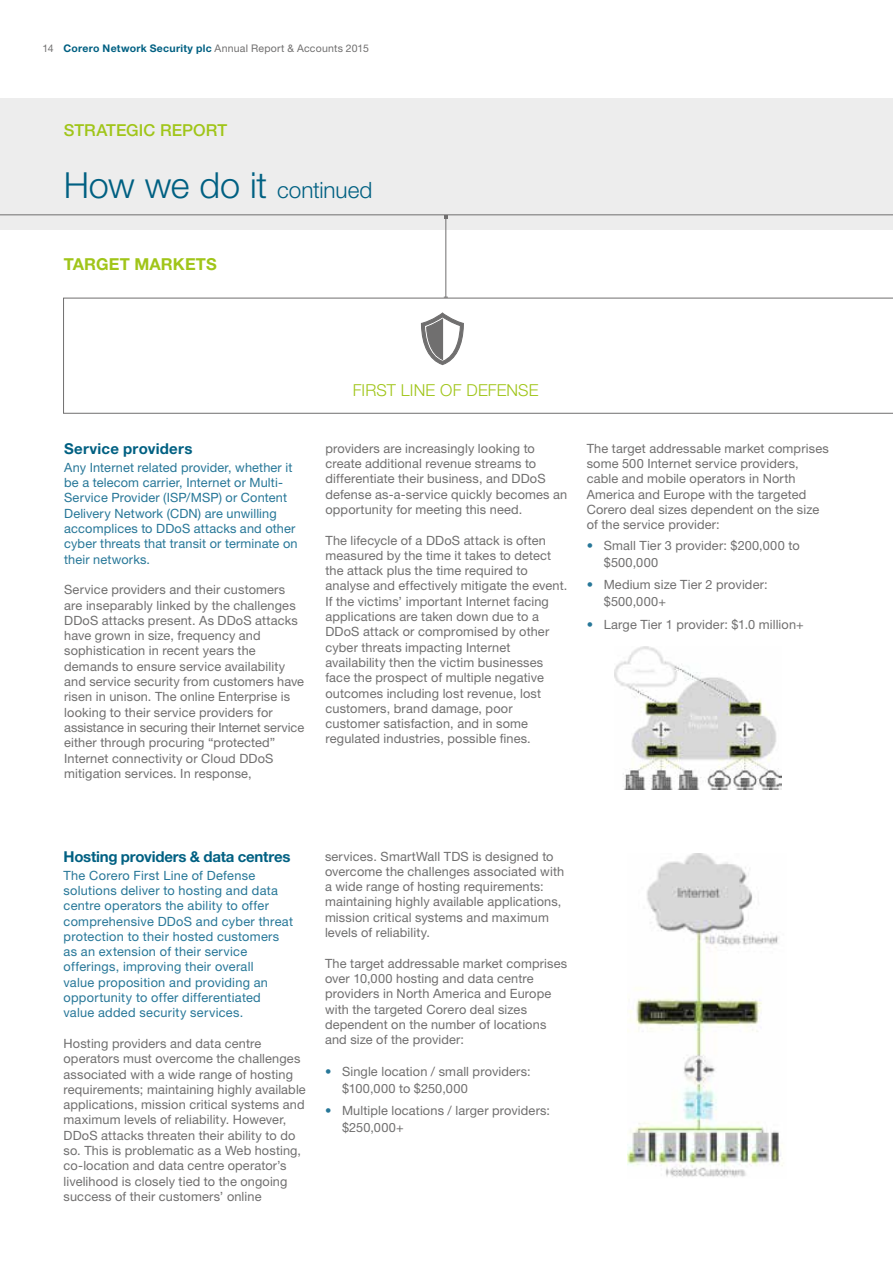
<style>
.page{position:relative;width:893px;height:1263px;background:#fff}
.page>*{position:absolute;margin:0;border:0;box-sizing:border-box;transform-origin:0 0}
.t1{font:300 36px "Helvetica Neue";letter-spacing:-.005em;color:#006082}
.t2{font:300 16.5px "Helvetica Neue";letter-spacing:.01em;color:#a0c519}
.t3{font:500 16.5px "Helvetica Neue";color:#a0c519}
.t4{font:700 16.5px "Helvetica Neue";letter-spacing:.01em;color:#a0c519}
.t5{font:700 15px "Helvetica Neue";letter-spacing:-.01em;color:#006082}
.t6{font:700 15px "Helvetica Neue";letter-spacing:.015em;color:#006082}
.t7{font:12.75px/15.3px "Helvetica Neue";letter-spacing:.01em;color:#706f6f}
.t8{font:12.75px/15.3px "Helvetica Neue";letter-spacing:.02em;color:#277798}
.t9{font:10.5px "Helvetica Neue";letter-spacing:.02em;color:#706f6f}
.s1{font-weight:700;color:#006082}
.s2{font-size:22.5px}
.s3{color:#277798}
</style>
<div class="page">
<svg style="left:63px;top:298px;width:830px;height:116px"></svg>
<div style="left:0;top:98px;width:893px;height:132px;background:#ededed"></div>
<img style="left:614px;top:647px;width:168px;height:142px">
<img style="left:628px;top:853px;width:155px;height:325px">
<svg style="left:420px;top:312px;width:44px;height:54px"></svg>
<hr style="left:0;top:214px;width:893px;height:1px;background:#706f6f">
<hr style="left:445px;top:217px;width:1px;height:80px;background:#706f6f">
<p class="t9" style="left:43px;top:42px;width:328px">14 <span class="s1">Corero Network Security plc</span> Annual Report &amp; Accounts 2015</p>
<p class="t3" style="left:64px;top:120px;width:165px">STRATEGIC REPORT</p>
<h1 class="t1" style="left:64px;top:163px;width:310px">How we do it <span class="s2">continued</span></h1>
<p class="t4" style="left:64px;top:254px;width:155px">TARGET MARKETS</p>
<p class="t6" style="left:64px;top:440px;width:130px">Service providers</p>
<p class="t8" style="left:64px;top:459px;width:235px">Any Internet related provider, whether it be a telecom carrier, Internet or Multi-Service Provider (ISP/MSP) or Content Delivery Network (CDN) are unwilling accomplices to DDoS attacks and other cyber threats that transit or terminate on their networks.</p>
<p class="t7" style="left:64px;top:582px;width:241px">Service providers and their customers are inseparably linked by the challenges DDoS attacks present. As DDoS attacks have grown in size, frequency and sophistication in recent years the demands to ensure service availability and service security from customers have risen in unison. The online Enterprise is looking to their service providers for assistance in securing their Internet service either through procuring “protected” Internet connectivity or Cloud DDoS mitigation services. In response,</p>
<p class="t2" style="left:353px;top:380px;width:187px">FIRST LINE OF DEFENSE</p>
<p class="t7" style="left:325px;top:440px;width:243px">providers are increasingly looking to create additional revenue streams to differentiate their business, and DDoS defense as-a-service quickly becomes an opportunity for meeting this need.</p>
<p class="t7" style="left:325px;top:532px;width:243px">The lifecycle of a DDoS attack is often measured by the time it takes to detect the attack plus the time required to analyse and effectively mitigate the event.<br>If the victims’ important Internet facing applications are taken down due to a DDoS attack or compromised by other cyber threats impacting Internet availability then the victim businesses face the prospect of multiple negative outcomes including lost revenue, lost customers, brand damage, poor customer satisfaction, and in some regulated industries, possible fines.</p>
<p class="t7" style="left:587px;top:440px;width:244px">The target addressable market comprises some 500 Internet service providers, cable and mobile operators in North America and Europe with the targeted Corero deal sizes dependent on the size of the service provider:</p>
<p class="t7" style="left:604px;top:537px;width:197px;line-height:16.5px;text-indent:-17px"><span class="s3">•</span> Small Tier 3 provider: $200,000 to $500,000</p>
<p class="t7" style="left:604px;top:576px;width:165px;line-height:16.5px;text-indent:-17px"><span class="s3">•</span> Medium size Tier 2 provider: $500,000+</p>
<p class="t7" style="left:587px;top:616px;width:219px"><span class="s3">•</span> Large Tier 1 provider: $1.0 million+</p>
<p class="t5" style="left:64px;top:847px;width:228px">Hosting providers &amp; data centres</p>
<p class="t8" style="left:64px;top:867px;width:231px">The Corero First Line of Defense solutions deliver to hosting and data centre operators the ability to offer comprehensive DDoS and cyber threat protection to their hosted customers as an extension of their service offerings, improving their overall<br>value proposition and providing an opportunity to offer differentiated value added security services.</p>
<p class="t7" style="left:64px;top:1035px;width:244px">Hosting providers and data centre operators must overcome the challenges associated with a wide range of hosting requirements; maintaining highly available applications, mission critical systems and maximum levels of reliability. However, DDoS attacks threaten their ability to do so. This is problematic as a Web hosting, co-location and data centre operator’s livelihood is closely tied to the ongoing success of their customers’ online</p>
<p class="t7" style="left:325px;top:848px;width:241px">services. SmartWall TDS is designed to overcome the challenges associated with a wide range of hosting requirements: maintaining highly available applications, mission critical systems and maximum levels of reliability.</p>
<p class="t7" style="left:325px;top:955px;width:244px">The target addressable market comprises over 10,000 hosting and data centre providers in North America and Europe with the targeted Corero deal sizes dependent on the number of locations and size of the provider:</p>
<p class="t7" style="left:342px;top:1063px;width:190px;line-height:16.5px;text-indent:-17px"><span class="s3">•</span> Single location / small providers: $100,000 to $250,000</p>
<p class="t7" style="left:342px;top:1102px;width:210px;line-height:16.5px;text-indent:-17px"><span class="s3">•</span> Multiple locations / larger providers: $250,000+</p>
</div>
